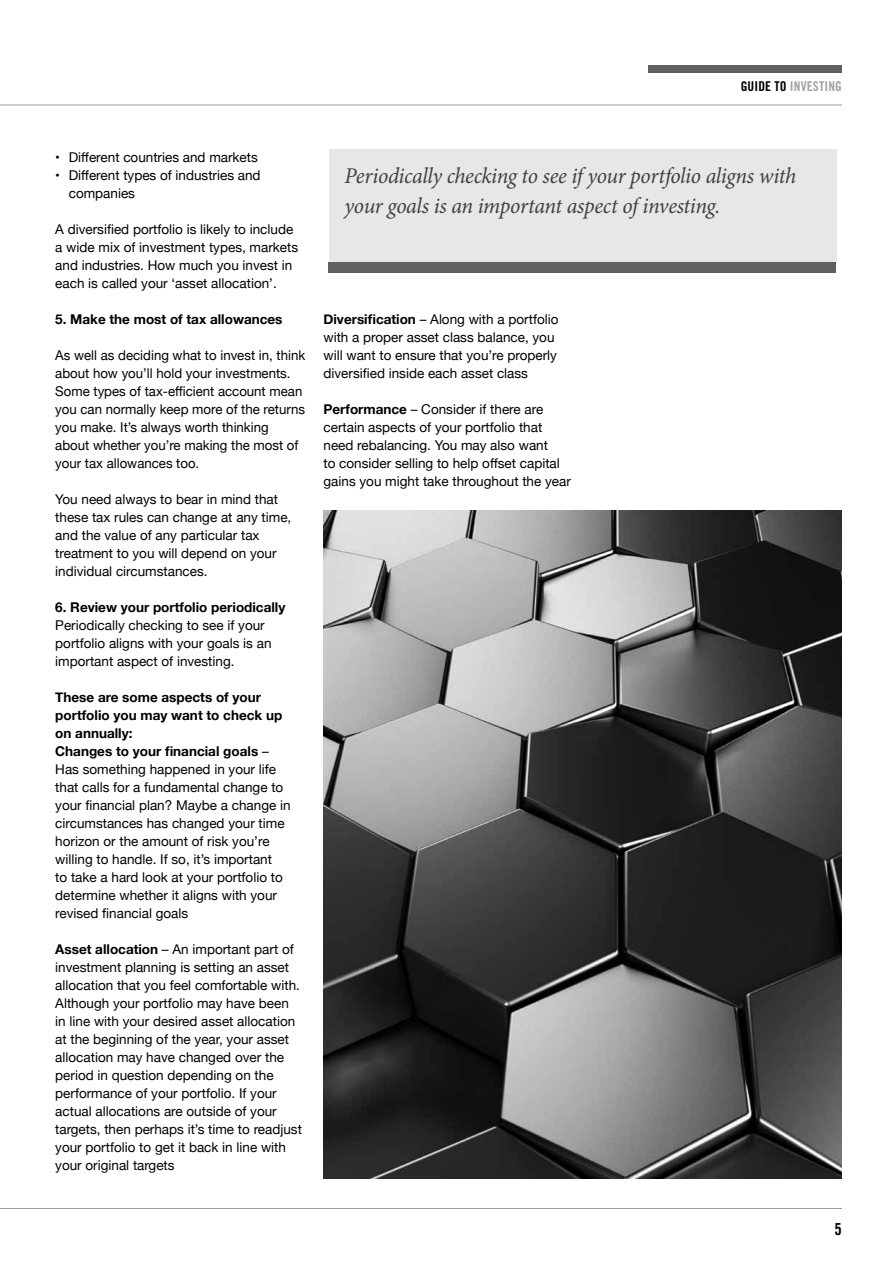
<style>
.page{position:relative;width:893px;height:1263px;background:#fff}
.page>*{position:absolute;margin:0;border:0;box-sizing:border-box;transform-origin:0 0}
.t1{font:italic 22.5px/30px "Minion Pro";letter-spacing:-.02em;color:#414042}
.t2{font:16.5px "Trade Gothic Bold Cond Twenty";color:#000}
.t3{font:13.5px/18px "Helvetica Neue";color:#000}
.t4{font:700 13.5px "Helvetica Neue";color:#000}
.t5{font:13.5px "Trade Gothic Bold Cond Twenty";letter-spacing:.01em;color:#a1a3a5}
.s1{color:#000}
.s2{font-weight:700}
</style>
<div class="page">
<hr style="left:0;top:1208px;width:842px;height:1px;background:#939598">
<hr style="left:0;top:105px;width:842px;height:1px;background:#939598">
<div style="left:648px;top:65px;width:194px;height:8px;background:#5f6062"></div>
<div style="left:329px;top:150px;width:508px;height:113px;background:#e6e7e8"></div>
<div style="left:329px;top:262px;width:507px;height:11px;background:#5f6062"></div>
<img style="left:323px;top:510px;width:519px;height:668px">
<p class="t5" style="left:741px;top:78px;width:103px"><span class="s1">GUIDE TO</span> INVESTING</p>
<p class="t3" style="left:55px;top:148px;width:204px">• Different countries and markets</p>
<p class="t3" style="left:69px;top:166px;width:193px;text-indent:-14px">• Different types of industries and companies</p>
<p class="t3" style="left:55px;top:220px;width:244px">A diversified portfolio is likely to include a wide mix of investment types, markets and industries. How much you invest in each is called your ‘asset allocation’.</p>
<p class="t4" style="left:55px;top:311px;width:229px">5. Make the most of tax allowances</p>
<p class="t3" style="left:55px;top:346px;width:251px">As well as deciding what to invest in, think about how you’ll hold your investments.<br>Some types of tax-efficient account mean you can normally keep more of the returns you make. It’s always worth thinking about whether you’re making the most of your tax allowances too.</p>
<p class="t3" style="left:55px;top:490px;width:238px">You need always to bear in mind that these tax rules can change at any time, and the value of any particular tax treatment to you will depend on your individual circumstances.</p>
<p class="t4" style="left:55px;top:599px;width:232px">6. Review your portfolio periodically</p>
<p class="t3" style="left:55px;top:616px;width:218px">Periodically checking to see if your portfolio aligns with your goals is an important aspect of investing.</p>
<p class="t3" style="left:55px;top:688px;width:237px"><span class="s2">These are some aspects of your portfolio you may want to check up on annually:<br>Changes to your financial goals</span> – Has something happened in your life that calls for a fundamental change to your financial plan? Maybe a change in circumstances has changed your time horizon or the amount of risk you’re willing to handle. If so, it’s important<br>to take a hard look at your portfolio to determine whether it aligns with your revised financial goals</p>
<p class="t3" style="left:55px;top:940px;width:248px"><span class="s2">Asset allocation</span> – An important part of investment planning is setting an asset allocation that you feel comfortable with.<br>Although your portfolio may have been in line with your desired asset allocation at the beginning of the year, your asset allocation may have changed over the period in question depending on the performance of your portfolio. If your actual allocations are outside of your targets, then perhaps it’s time to readjust your portfolio to get it back in line with your original targets</p>
<h1 class="t1" style="left:345px;top:160px;width:453px">Periodically checking to see if your portfolio aligns with your goals is an important aspect of investing.</h1>
<p class="t3" style="left:323px;top:310px;width:236px"><span class="s2">Diversification</span> – Along with a portfolio with a proper asset class balance, you will want to ensure that you’re properly diversified inside each asset class</p>
<p class="t3" style="left:323px;top:400px;width:249px"><span class="s2">Performance</span> – Consider if there are certain aspects of your portfolio that need rebalancing. You may also want<br>to consider selling to help offset capital gains you might take throughout the year</p>
<p class="t2" style="left:835px;top:1219px;width:9px">5</p>
</div>
